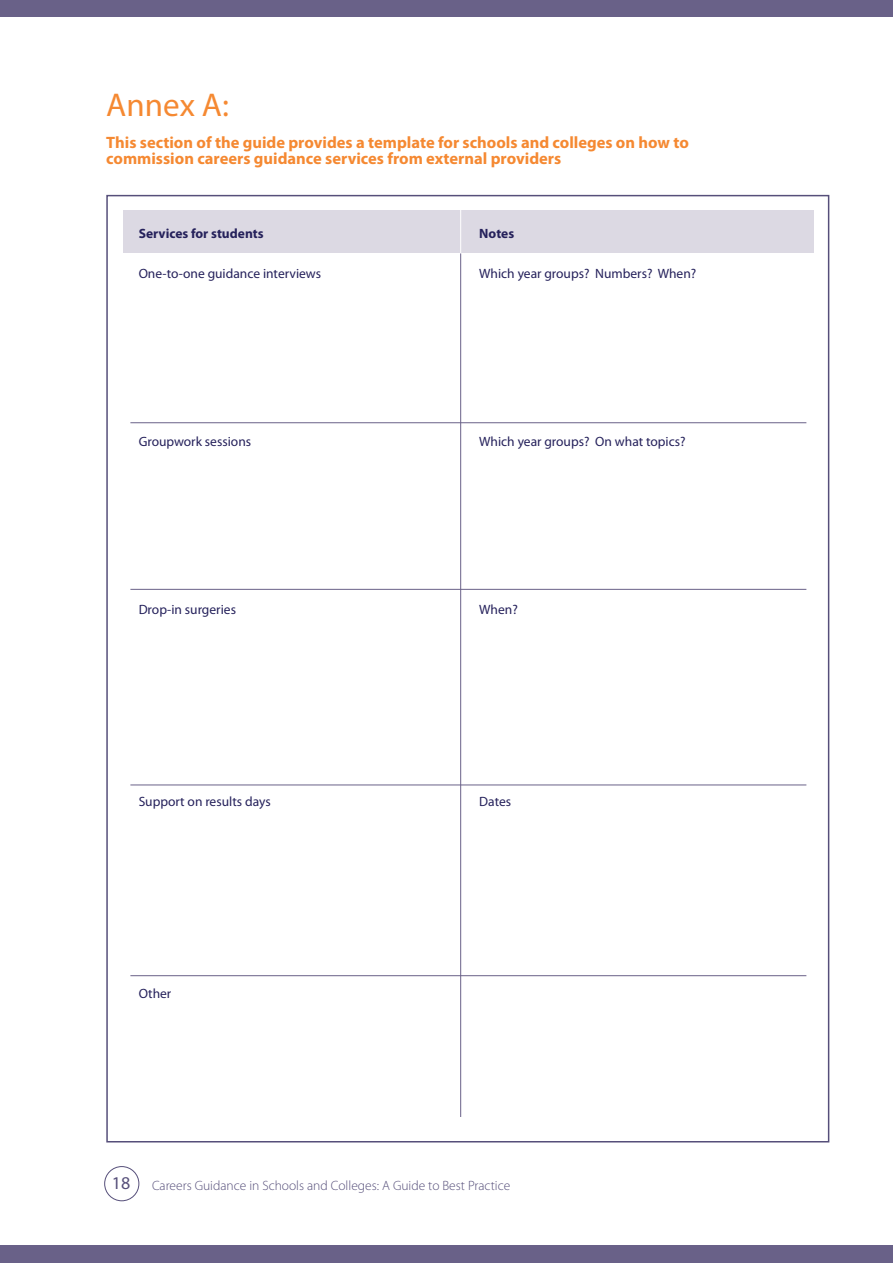
<style>
.page{position:relative;width:893px;height:1263px;background:#fff}
.page>*{position:absolute;margin:0;border:0;box-sizing:border-box;transform-origin:0 0}
.t1{font:33px "Myriad Pro";color:#f58932}
.t2{font:700 16.5px/16.5px "Myriad Pro";color:#f58932}
.t3{font:13.5px "Myriad Pro";color:#25215b}
.t4{font:300 13.5px "Myriad Pro";color:#564f7a}
.t5{font:700 13.5px "Myriad Pro";color:#25215b}
.s1{font-weight:400;font-size:18px}
</style>
<div class="page">
<div style="left:124px;top:210px;width:690px;height:43px;background:#dcd9e3"></div>
<div style="left:104px;top:1166px;width:35px;height:35px;border:1px solid #564f7a;border-radius:50%"></div>
<div style="left:0;top:0;width:893px;height:16px;background:#696188"></div>
<div style="left:0;top:1245px;width:893px;height:18px;background:#696188"></div>
<hr style="left:130px;top:975px;width:676px;height:1px;background:#696188">
<hr style="left:130px;top:784px;width:676px;height:1px;background:#696188">
<hr style="left:130px;top:589px;width:676px;height:1px;background:#696188">
<hr style="left:130px;top:422px;width:676px;height:1px;background:#696188">
<hr style="left:460px;top:208px;width:1px;height:77px;background:#fff">
<hr style="left:460px;top:253px;width:1px;height:864px;background:#696188">
<h1 class="t1" style="left:106px;top:87px;width:124px">Annex A:</h1>
<p class="t2" style="left:106px;top:134px;width:584px">This section of the guide provides a template for schools and colleges on how to commission careers guidance services from external providers</p>
<p class="t5" style="left:139px;top:225px;width:127px">Services for students</p>
<p class="t3" style="left:139px;top:266px;width:184px">One-to-one guidance interviews</p>
<p class="t5" style="left:479px;top:225px;width:36px">Notes</p>
<p class="t3" style="left:479px;top:266px;width:219px">Which year groups? Numbers? When?</p>
<p class="t3" style="left:139px;top:434px;width:114px">Groupwork sessions</p>
<p class="t3" style="left:479px;top:434px;width:208px">Which year groups? On what topics?</p>
<p class="t3" style="left:139px;top:602px;width:99px">Drop-in surgeries</p>
<p class="t3" style="left:479px;top:602px;width:40px">When?</p>
<p class="t3" style="left:139px;top:794px;width:134px">Support on results days</p>
<p class="t3" style="left:479px;top:794px;width:33px">Dates</p>
<p class="t3" style="left:139px;top:986px;width:34px">Other</p>
<p class="t4" style="left:112px;top:1178px;width:400px"><span class="s1">18</span> Careers Guidance in Schools and Colleges: A Guide to Best Practice</p>
</div>
